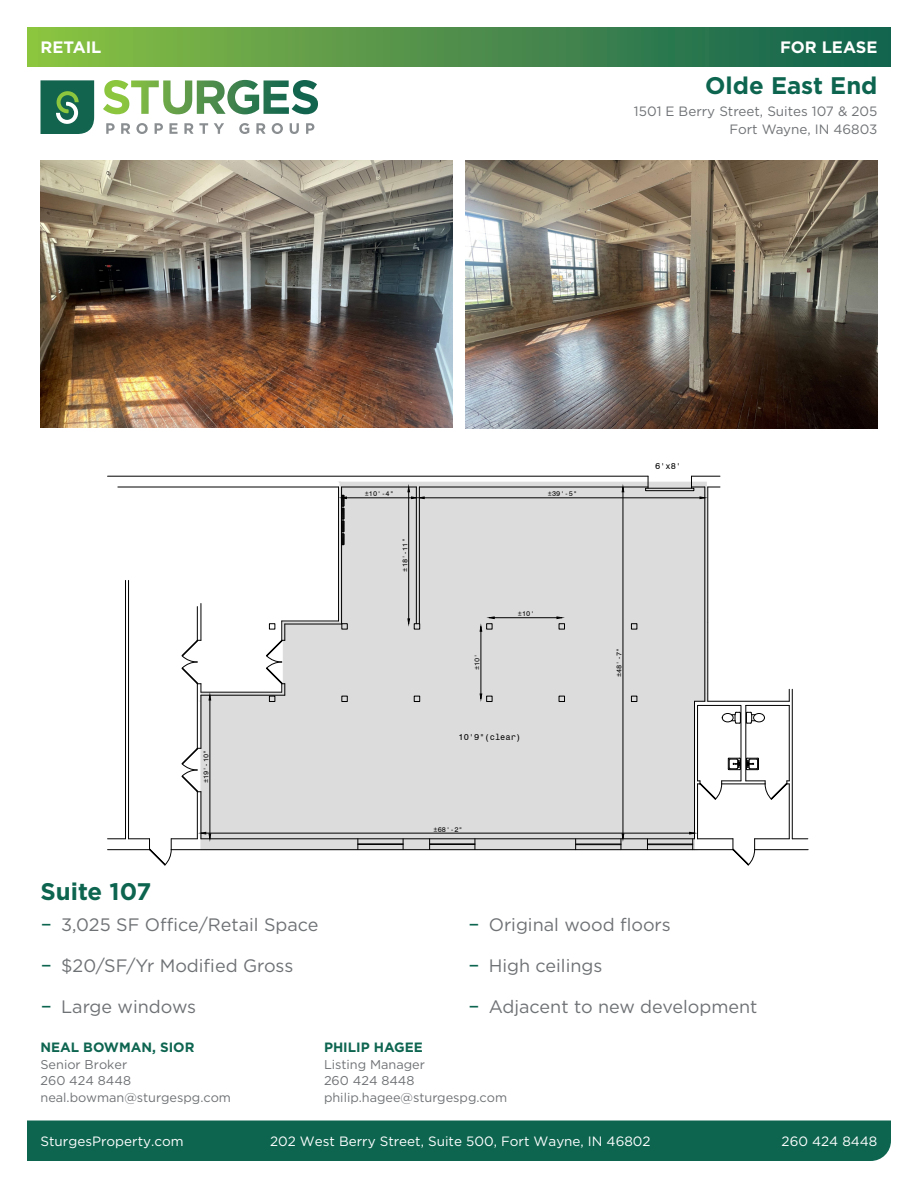
<style>
.page{position:relative;width:918px;height:1188px;background:#fff}
.page>*{position:absolute;margin:0;border:0;box-sizing:border-box;transform-origin:0 0}
.SPG_Paragraph{font:700 24px "Gotham";color:#0d6550}
.t1{font:18px "Gotham";color:#6f7275}
.t2{font:700 16.5px "Gotham";color:#fff}
.t3{font:13.5px "Gotham";color:#fff}
.t4{font:13.5px/18px "Gotham";color:#6f7275;text-align:right}
.t5{font:700 13.5px "Gotham";color:#0d6550}
.t6{font:12.75px/16.5px "Gotham";color:#6f7275}
.t7{font:8.7px "Monospace 821 BT";color:#000}
.t8{font:6.9px "Monospace 821 BT";color:#000}
.s1{font-size:21px;color:#0d6550}
</style>
<div class="page">
<img style="left:40px;top:160px;width:412px;height:268px">
<img style="left:466px;top:160px;width:412px;height:269px">
<div style="left:339px;top:481px;width:368px;height:135px;background:#dcdcdc"></div>
<div style="left:200px;top:800px;width:494px;height:49px;background:#dcdcdc"></div>
<hr style="left:108px;top:476px;width:540px;height:1px;background:#000">
<hr style="left:171px;top:849px;width:562px;height:1px;background:#000">
<hr style="left:755px;top:849px;width:53px;height:1px;background:#000">
<hr style="left:694px;top:701px;width:1px;height:138px;background:#000">
<hr style="left:792px;top:689px;width:1px;height:150px;background:#000">
<hr style="left:201px;top:792px;width:1px;height:47px;background:#000">
<hr style="left:201px;top:603px;width:1px;height:37px;background:#000">
<hr style="left:197px;top:792px;width:1px;height:47px;background:#000">
<hr style="left:197px;top:607px;width:1px;height:33px;background:#000">
<hr style="left:789px;top:784px;width:1px;height:55px;background:#000">
<hr style="left:697px;top:784px;width:1px;height:55px;background:#000">
<hr style="left:419px;top:487px;width:1px;height:137px;background:#000">
<hr style="left:416px;top:487px;width:1px;height:137px;background:#000">
<hr style="left:341px;top:487px;width:1px;height:137px;background:#000">
<hr style="left:338px;top:487px;width:1px;height:134px;background:#000">
<hr style="left:118px;top:487px;width:221px;height:1px;background:#000">
<hr style="left:342px;top:487px;width:74px;height:1px;background:#000">
<hr style="left:419px;top:487px;width:229px;height:1px;background:#000">
<hr style="left:704px;top:487px;width:1px;height:214px;background:#000">
<hr style="left:707px;top:487px;width:1px;height:214px;background:#000">
<hr style="left:201px;top:838px;width:494px;height:1px;background:#000">
<hr style="left:698px;top:838px;width:35px;height:1px;background:#000">
<hr style="left:755px;top:838px;width:34px;height:1px;background:#000">
<svg style="left:792px;top:838px;width:16px;height:1px"></svg>
<hr style="left:125px;top:580px;width:1px;height:259px;background:#000">
<hr style="left:128px;top:580px;width:1px;height:259px;background:#000">
<div style="left:645px;top:488px;width:49px;height:3px;border:1px solid #000"></div>
<svg style="left:691px;top:476px;width:29px;height:12px"></svg>
<svg style="left:648px;top:476px;width:1px;height:12px"></svg>
<svg style="left:733px;top:839px;width:22px;height:26px"></svg>
<hr style="left:647px;top:844px;width:46px;height:1px;background:#000">
<hr style="left:576px;top:844px;width:45px;height:1px;background:#000">
<hr style="left:358px;top:844px;width:45px;height:1px;background:#000">
<hr style="left:430px;top:844px;width:45px;height:1px;background:#000">
<hr style="left:206px;top:833px;width:484px;height:1px;background:#000">
<svg style="left:689px;top:832px;width:6px;height:18px"></svg>
<hr style="left:210px;top:700px;width:1px;height:134px;background:#000">
<svg style="left:108px;top:832px;width:103px;height:33px"></svg>
<hr style="left:424px;top:498px;width:276px;height:1px;background:#000">
<svg style="left:699px;top:496px;width:7px;height:3px"></svg>
<hr style="left:346px;top:498px;width:66px;height:1px;background:#000">
<svg style="left:340px;top:494px;width:7px;height:52px"></svg>
<hr style="left:623px;top:492px;width:1px;height:342px;background:#000">
<svg style="left:621px;top:833px;width:4px;height:17px"></svg>
<svg style="left:621px;top:486px;width:4px;height:7px"></svg>
<hr style="left:408px;top:492px;width:1px;height:127px;background:#000">
<svg style="left:407px;top:486px;width:18px;height:13px"></svg>
<svg style="left:182px;top:616px;width:608px;height:184px"></svg>
<div style="left:27px;top:1120px;width:864px;height:41px;background:#0d6550"></div>
<div style="left:27px;top:27px;width:864px;height:40px;background:linear-gradient(to right,#8dc143,#0f6051)"></div>
<svg style="left:40px;top:80px;width:54px;height:54px;background:#2f785d"></svg>
<svg style="left:106px;top:123px;width:9px;height:11px"></svg>
<svg style="left:121px;top:123px;width:9px;height:11px"></svg>
<svg style="left:136px;top:123px;width:12px;height:11px"></svg>
<svg style="left:155px;top:123px;width:8px;height:11px"></svg>
<svg style="left:169px;top:123px;width:9px;height:11px"></svg>
<svg style="left:184px;top:123px;width:24px;height:11px"></svg>
<svg style="left:214px;top:123px;width:10px;height:11px"></svg>
<svg style="left:239px;top:123px;width:10px;height:11px"></svg>
<svg style="left:256px;top:123px;width:10px;height:11px"></svg>
<svg style="left:272px;top:123px;width:11px;height:11px"></svg>
<svg style="left:290px;top:123px;width:9px;height:11px"></svg>
<svg style="left:306px;top:123px;width:8px;height:11px"></svg>
<svg style="left:103px;top:80px;width:215px;height:34px"></svg>
<p class="t2" style="left:40px;top:37px;width:62px">RETAIL</p>
<p class="t2" style="left:780px;top:37px;width:99px">FOR LEASE</p>
<h1 class="SPG_Paragraph" style="left:705px;top:70px;width:174px">Olde East End</h1>
<p class="t4" style="left:634px;top:102px;width:245px">1501 E Berry Street, Suites 107 &amp; 205<br>Fort Wayne, IN 46803</p>
<p class="t8" style="left:202px;top:783px;width:35px;rotate:-90deg">±19'-10"</p>
<p class="SPG_Paragraph" style="left:40px;top:876px;width:112px">Suite 107</p>
<p class="t1" style="left:41px;top:913px;width:279px"><span class="s1">–</span> 3,025 SF Office/Retail Space</p>
<p class="t1" style="left:41px;top:954px;width:254px"><span class="s1">–</span> $20/SF/Yr Modified Gross</p>
<p class="t1" style="left:41px;top:995px;width:157px"><span class="s1">–</span> Large windows</p>
<p class="t8" style="left:365px;top:490px;width:31px">±10'-4"</p>
<p class="t8" style="left:548px;top:490px;width:31px">±39'-5"</p>
<p class="t8" style="left:401px;top:572px;width:35px;rotate:-90deg">±18'-11"</p>
<p class="t8" style="left:473px;top:670px;width:18px;rotate:-90deg">±10'</p>
<p class="t8" style="left:518px;top:610px;width:18px">±10'</p>
<p class="t7" style="left:458px;top:732px;width:64px">10'9"(clear)</p>
<p class="t8" style="left:434px;top:825px;width:31px">±68'-2"</p>
<p class="t7" style="left:655px;top:461px;width:28px">6'x8'</p>
<p class="t8" style="left:615px;top:677px;width:31px;rotate:-90deg">±48'-7"</p>
<p class="t1" style="left:468px;top:913px;width:204px"><span class="s1">–</span> Original wood floors</p>
<p class="t1" style="left:468px;top:954px;width:135px"><span class="s1">–</span> High ceilings</p>
<p class="t1" style="left:468px;top:995px;width:291px"><span class="s1">–</span> Adjacent to new development</p>
<p class="t5" style="left:40px;top:1038px;width:155px">NEAL BOWMAN, SIOR</p>
<p class="t6" style="left:40px;top:1056px;width:192px">Senior Broker<br>260 424 8448 neal.bowman@sturgespg.com</p>
<p class="t5" style="left:324px;top:1038px;width:100px">PHILIP HAGEE</p>
<p class="t6" style="left:324px;top:1056px;width:185px">Listing Manager<br>260 424 8448 philip.hagee@sturgespg.com</p>
<p class="t3" style="left:40px;top:1133px;width:145px">SturgesProperty.com</p>
<p class="t3" style="left:270px;top:1133px;width:382px">202 West Berry Street, Suite 500, Fort Wayne, IN 46802</p>
<p class="t3" style="left:782px;top:1133px;width:97px">260 424 8448</p>
</div>
